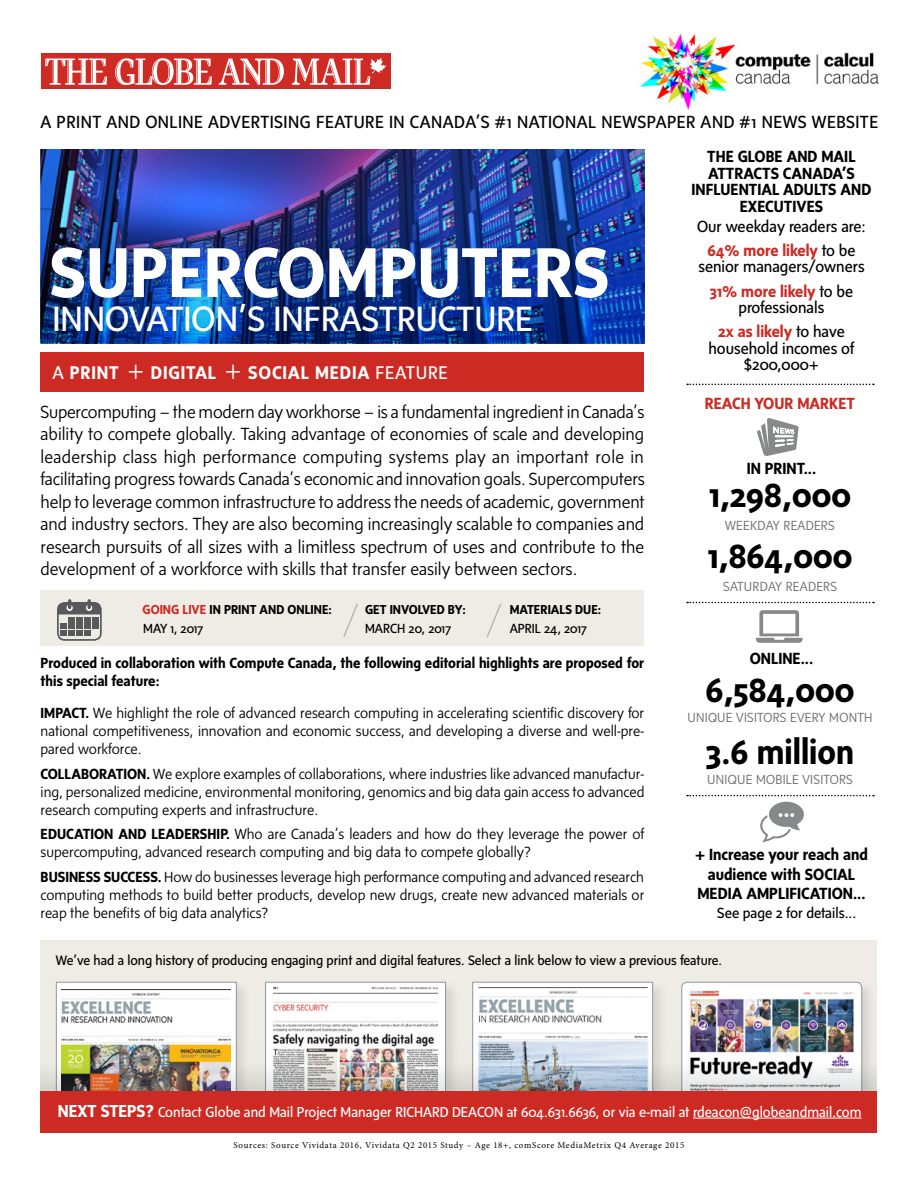
<style>
.page{position:relative;width:918px;height:1188px;background:#fff}
.page>*{position:absolute;margin:0;border:0;box-sizing:border-box;transform-origin:0 0}
.t1{font:700 72px "G Msans";color:#fff}
.t2{font:35.85px "G Msans";color:#fff}
.t3{font:700 35.55px "G Msans";color:#000}
.t4{font:700 18.75px "G Msans";letter-spacing:.04em;color:#fff}
.t5{font:300 18px/22.5px "G Msans";color:#000;text-align:justify}
.t6{font:18px "G Msans";letter-spacing:.025em;color:#000}
.t7{font:700 16.5px/16.5px "G Msans";color:#000;text-align:center}
.t8{font:16.5px/24.3px "G Msans";color:#000;text-align:center}
.t9{font:700 16.5px "G Msans";color:#cc2a23}
.t10{font:300 15px/18px "G Msans";color:#000;text-align:justify}
.t11{font:700 15px/18px "G Msans";color:#000}
.t12{font:15px "G Msans";color:#000}
.t13{font:14.7px "G Msans";color:#fff}
.t14{font:13.95px "G Msans";color:#000}
.t15{font:300 13.5px "G Msans";letter-spacing:.02em;color:#6d6e71}
.t16{font:13.5px "G Msans";color:#000}
.t17{font:700 13.35px "G Msans";color:#000}
.t18{font:9px "Minion Pro";letter-spacing:.07em;color:#000}
.s1{font-weight:400}
.s2{font-weight:300;font-size:27.6px}
.s3{color:#cc2a23}
.s4{font-weight:700;color:#cc2a23}
.s5{font-weight:700}
.s6{font-weight:700;font-size:17.7px}
</style>
<div class="page">
<img style="left:640px;top:33px;width:239px;height:77px">
<div style="left:40px;top:940px;width:838px;height:155px;background:#eeece4"></div>
<img style="left:40px;top:150px;width:604px;height:193px">
<div style="left:41px;top:352px;width:603px;height:40px;background:#cc2a23"></div>
<div style="left:41px;top:53px;width:350px;height:36px;background:#cf2a23"></div>
<svg style="left:45px;top:58px;width:341px;height:27px"></svg>
<div style="left:54px;top:980px;width:197px;height:136px;background:#000;opacity:.1"></div>
<div style="left:56px;top:982px;width:180px;height:119px;background:#fff"></div>
<img style="left:62px;top:989px;width:169px;height:54px">
<div style="left:56px;top:982px;width:181px;height:119px;border:1px solid #939598"></div>
<div style="left:263px;top:980px;width:198px;height:136px;background:#000;opacity:.1"></div>
<div style="left:266px;top:982px;width:180px;height:119px;background:#fff"></div>
<img style="left:273px;top:987px;width:165px;height:56px">
<div style="left:265px;top:982px;width:181px;height:119px;border:1px solid #939598"></div>
<div style="left:471px;top:980px;width:197px;height:140px;background:#000;opacity:.1"></div>
<div style="left:473px;top:982px;width:180px;height:122px;background:linear-gradient(to right,#fff,#fff)"></div>
<img style="left:474px;top:988px;width:176px;height:55px">
<div style="left:472px;top:982px;width:181px;height:122px;border:1px solid #939598"></div>
<div style="left:680px;top:980px;width:197px;height:140px;background:#000;opacity:.1"></div>
<img style="left:681px;top:982px;width:181px;height:61px">
<div style="left:40px;top:1091px;width:838px;height:41px;background:#cc2a23"></div>
<hr style="left:693px;top:1118px;width:169px;height:1px;background:#fff">
<img style="left:40px;top:1043px;width:838px;height:48px">
<svg style="left:687px;top:602px;width:187px;height:1px"></svg>
<svg style="left:687px;top:384px;width:187px;height:1px"></svg>
<svg style="left:687px;top:795px;width:187px;height:1px"></svg>
<svg style="left:757px;top:418px;width:42px;height:38px"></svg>
<svg style="left:756px;top:610px;width:47px;height:33px"></svg>
<svg style="left:760px;top:802px;width:44px;height:40px"></svg>
<img style="left:41px;top:208px;width:603px;height:135px">
<div style="left:41px;top:590px;width:603px;height:55px;background:#eeece4"></div>
<svg style="left:343px;top:603px;width:15px;height:34px"></svg>
<svg style="left:486px;top:603px;width:16px;height:34px"></svg>
<div style="left:57px;top:602px;width:45px;height:39px;border:2px solid #58595b;border-radius:7px"></div>
<svg style="left:58px;top:601px;width:43px;height:35px"></svg>
<p class="t6" style="left:41px;top:112px;width:839px">A PRINT AND ONLINE ADVERTISING FEATURE IN CANADA’S #1 NATIONAL NEWSPAPER AND #1 NEWS WEBSITE</p>
<h1 class="t1" style="left:50px;top:232px;width:562px">SUPERCOMPUTERS</h1>
<h2 class="t2" style="left:53px;top:299px;width:482px">INNOVATION’S INFRASTRUCTURE</h2>
<p class="t4" style="left:53px;top:362px;width:397px"><span class="s1">A</span> PRINT <span class="s2">+</span> DIGITAL <span class="s2">+</span> SOCIAL MEDIA <span class="s1">FEATURE</span></p>
<p class="t5" style="left:41px;top:400px;width:606px">Supercomputing – the modern day workhorse – is a fundamental ingredient in Canada’s ability to compete globally. Taking advantage of economies of scale and developing leadership class high performance computing systems play an important role in facilitating progress towards Canada’s economic and innovation goals. Supercomputers help to leverage common infrastructure to address the needs of academic, government and industry sectors. They are also becoming increasingly scalable to companies and research pursuits of all sizes with a limitless spectrum of uses and contribute to the development of a workforce with skills that transfer easily between sectors.</p>
<p class="t17" style="left:143px;top:602px;width:191px"><span class="s3">GOING LIVE</span> IN PRINT AND ONLINE:</p>
<p class="t16" style="left:143px;top:621px;width:62px">MAY 1, 2017</p>
<p class="t16" style="left:365px;top:621px;width:88px">MARCH 20, 2017</p>
<p class="t16" style="left:510px;top:621px;width:79px">APRIL 24, 2017</p>
<p class="t17" style="left:365px;top:602px;width:102px">GET INVOLVED BY:</p>
<p class="t17" style="left:510px;top:602px;width:93px">MATERIALS DUE:</p>
<p class="t7" style="left:692px;top:148px;width:181px">THE GLOBE AND MAIL<br>ATTRACTS CANADA’S<br>INFLUENTIAL ADULTS AND<br>EXECUTIVES</p>
<p class="t8" style="left:697px;top:214px;width:170px">Our weekday readers are:<br><span class="s4">64% more likely</span> to be</p>
<p class="t8" style="left:698px;top:255px;width:168px">senior managers/owners<br><span class="s4">31% more likely</span> to be</p>
<p class="t8" style="left:718px;top:295px;width:128px">professionals<br><span class="s4">2x as likely</span> to have</p>
<p class="t8" style="left:708px;top:340px;width:148px;line-height:16.5px">household incomes of $200,000+</p>
<p class="t9" style="left:705px;top:394px;width:152px">REACH YOUR MARKET</p>
<p class="t7" style="left:747px;top:460px;width:71px">IN PRINT...</p>
<h3 class="t3" style="left:709px;top:475px;width:144px">1,298,000</h3>
<p class="t15" style="left:725px;top:518px;width:111px">WEEKDAY READERS</p>
<h3 class="t3" style="left:708px;top:536px;width:146px">1,864,000</h3>
<p class="t15" style="left:723px;top:579px;width:115px">SATURDAY READERS</p>
<p class="t7" style="left:750px;top:650px;width:65px">ONLINE...</p>
<p class="t11" style="left:41px;top:654px;width:605px">Produced in collaboration with Compute Canada, the following editorial highlights are proposed for this special feature:</p>
<p class="t10" style="left:41px;top:704px;width:605px"><span class="s5">IMPACT.</span> We highlight the role of advanced research computing in accelerating scientific discovery for national competitiveness, innovation and economic success, and developing a diverse and well-pre&shy;pared workforce.</p>
<p class="t10" style="left:41px;top:764px;width:606px"><span class="s5">COLLABORATION.</span> We explore examples of collaborations, where industries like advanced manufactur&shy;ing, personalized medicine, environmental monitoring, genomics and big data gain access to advanced research computing experts and infrastructure.</p>
<p class="t10" style="left:41px;top:825px;width:605px"><span class="s5">EDUCATION AND LEADERSHIP.</span> Who are Canada’s leaders and how do they leverage the power of supercomputing, advanced research computing and big data to compete globally?</p>
<p class="t10" style="left:41px;top:868px;width:605px"><span class="s5">BUSINESS SUCCESS.</span> How do businesses leverage high performance computing and advanced research computing methods to build better products, develop new drugs, create new advanced materials or reap the benefits of big data analytics?</p>
<p class="t14" style="left:56px;top:952px;width:668px">We’ve had a long history of producing engaging print and digital features. Select a link below to view a previous feature.</p>
<h3 class="t3" style="left:706px;top:670px;width:151px">6,584,000</h3>
<p class="t15" style="left:688px;top:710px;width:187px">UNIQUE VISITORS EVERY MONTH</p>
<h3 class="t3" style="left:706px;top:731px;width:150px">3.6 million</h3>
<p class="t15" style="left:707px;top:772px;width:147px">UNIQUE MOBILE VISITORS</p>
<p class="t7" style="left:695px;top:845px;width:174px;line-height:19.5px">+ Increase your reach and audience with SOCIAL<br>MEDIA AMPLIFICATION...</p>
<p class="t12" style="left:717px;top:905px;width:140px">See page 2 for details...</p>
<p class="t13" style="left:58px;top:1103px;width:805px"><span class="s6">NEXT STEPS?</span> Contact Globe and Mail Project Manager RICHARD DEACON at 604.631.6636, or via e-mail at rdeacon@globeandmail.com</p>
<p class="t18" style="left:234px;top:1139px;width:452px">Sources: Source Vividata 2016, Vividata Q2 2015 Study – Age 18+, comScore MediaMetrix Q4 Average 2015</p>
</div>
